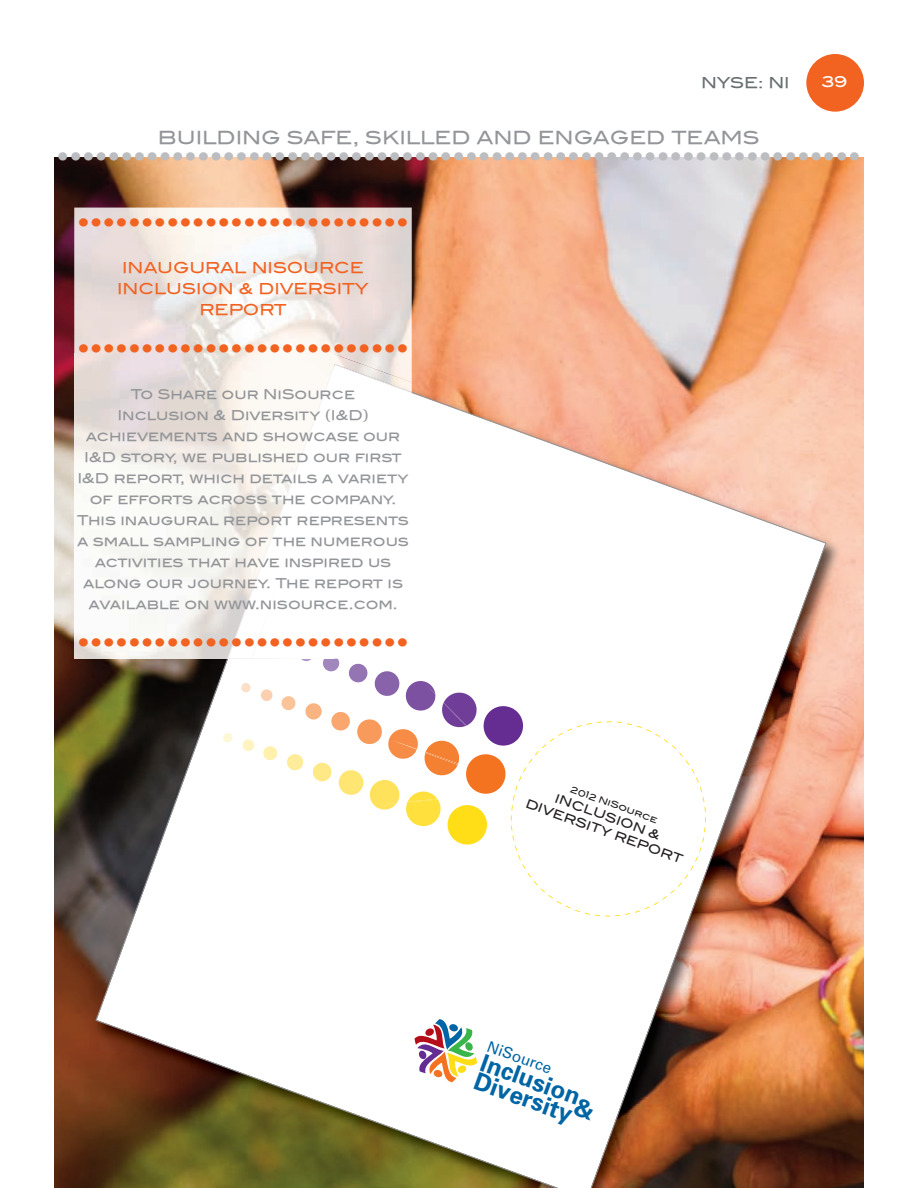
<style>
.page{position:relative;width:918px;height:1188px;background:#fff}
.page>*{position:absolute;margin:0;border:0;box-sizing:border-box;transform-origin:0 0}
.t1{font:700 24.45px/19.2px "Univers";color:#0065a4}
.t2{font:24px "Blair Md ITCTT Medium";color:#f26221}
.t3{font:24px "Blair Md ITCTT Medium";color:#bcbdc0}
.t4{font:18px "Blair Md ITCTT Medium";letter-spacing:-.005em;color:#939598}
.t5{font:15.45px "Univers";color:#0065a4}
.t6{font:15px/21px "Blair Md ITCTT Medium";color:#f26221;text-align:center}
.t7{font:15px "Blair Md ITCTT Medium";letter-spacing:-.015em;color:#686f71}
.t8{font:15px "Blair Md ITCTT Medium";color:#fff}
.t9{font:13.5px/21px "Blair Md ITCTT Medium";color:#939598;text-align:center}
.t10{font:12.45px "Blair Md ITCTT Medium";color:#231f20}
.t11{font:9px "Blair Md ITCTT Medium";color:#231f20}
</style>
<div class="page">
<img style="left:54px;top:158px;width:810px;height:1030px">
<div style="left:806px;top:54px;width:58px;height:58px;background:#f26221;border-radius:50%"></div>
<img style="left:86px;top:364px;width:763px;height:824px">
<img style="left:95px;top:363px;width:732px;height:825px">
<img style="left:74px;top:208px;width:338px;height:146px">
<img style="left:74px;top:354px;width:148px;height:305px">
<img style="left:222px;top:354px;width:190px;height:305px">
<svg style="left:227px;top:364px;width:185px;height:295px"></svg>
<img style="left:252px;top:551px;width:160px;height:108px">
<p class="t7" style="left:701px;top:73px;width:90px">NYSE: NI</p>
<p class="t8" style="left:822px;top:73px;width:28px">39</p>
<h3 class="t4" style="left:158px;top:127px;width:604px">BUILDING SAFE, SKILLED AND ENGAGED TEAMS</h3>
<h2 class="t3" style="left:57px;top:142px;width:806px">•••••••••••••••••••••••••••••••••••••••••••••••••••••••••••••••</h2>
<h2 class="t2" style="left:77px;top:208px;width:333px">••••••••••••••••••••••••••</h2>
<p class="t6" style="left:117px;top:257px;width:253px">INAUGURAL NISOURCE<br>INCLUSION &amp; DIVERSITY<br>REPORT</p>
<h2 class="t2" style="left:77px;top:334px;width:333px">••••••••••••••••••••••••••</h2>
<p class="t9" style="left:77px;top:383px;width:333px">To Share our NiSource<br>Inclusion &amp; Diversity (I&amp;D) achievements and showcase our<br>I&amp;D story, we published our first<br>I&amp;D report, which details a variety of efforts across the company.<br>This inaugural report represents a small sampling of the numerous activities that have inspired us along our journey. The report is available on www.nisource.com.</p>
<h2 class="t2" style="left:77px;top:628px;width:333px">••••••••••••••••••••••••••</h2>
<p class="t11" style="left:573px;top:782px;width:94px;rotate:20deg">2012 NiSource</p>
<p class="t10" style="left:559px;top:788px;width:113px;rotate:20deg">INCLUSION &amp;</p>
<p class="t10" style="left:530px;top:793px;width:168px;rotate:20deg">DIVERSITY REPORT</p>
<p class="t5" style="left:490px;top:1040px;width:69px;rotate:20deg">NiSource</p>
<h1 class="t1" style="left:484px;top:1054px;width:124px;rotate:20deg">Inclusion<br>Diversity&amp;</h1>
</div>
